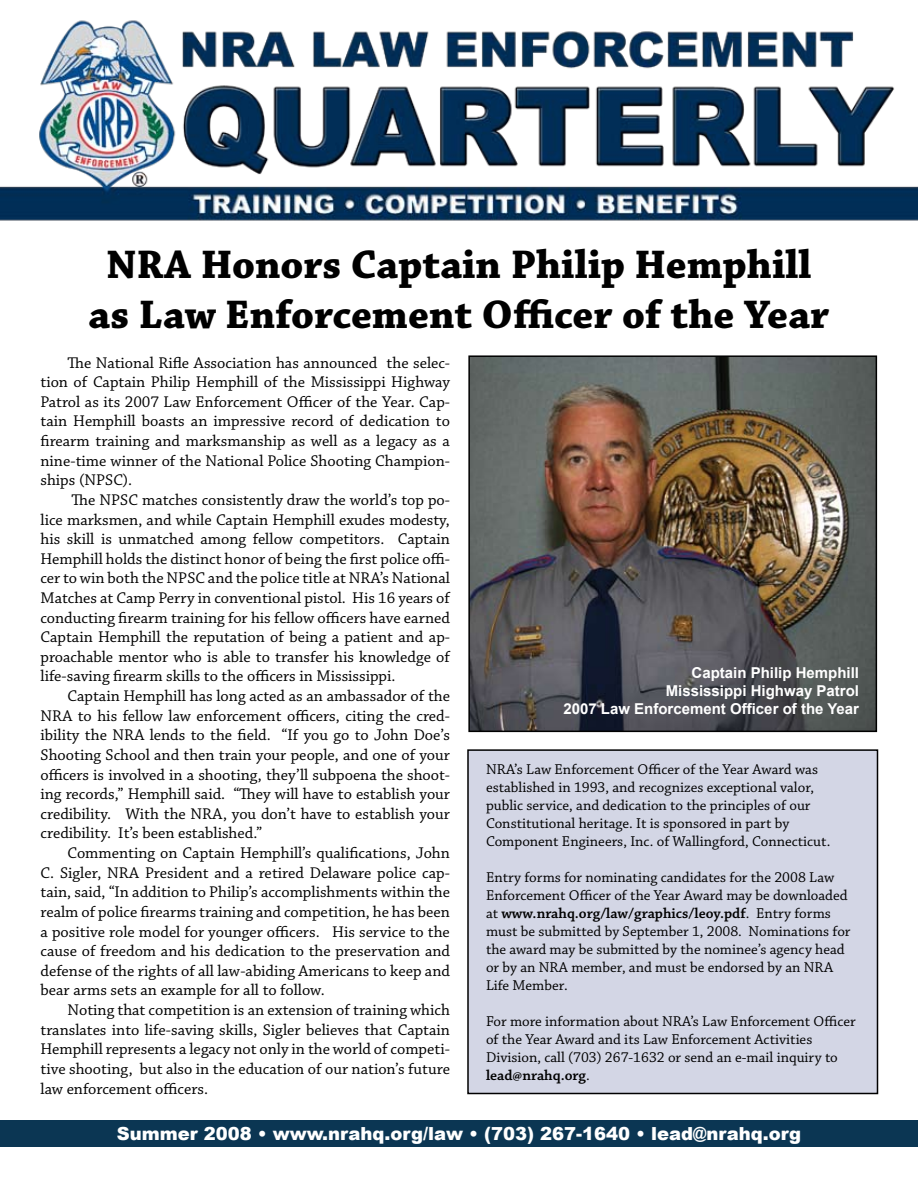
<style>
.page{position:relative;width:918px;height:1188px;background:#fff}
.page>*{position:absolute;margin:0;border:0;box-sizing:border-box;transform-origin:0 0}
.t1{font:700 42px/50.4px "Chaparral Pro";color:#000;text-align:center}
.t2{font:900 18px "Arial";color:#fff}
.t3{font:16.35px/19.6px "Chaparral Pro";color:#000;text-align:justify}
.t4{font:15px/18px "Chaparral Pro";color:#000}
.t5{font:700 15px/18px "Arial";color:#fff;text-align:right}
.s1{font-weight:600}
</style>
<div class="page">
<img style="left:0;top:20px;width:918px;height:201px">
<div style="left:0;top:1120px;width:918px;height:28px;background:#0b3653"></div>
<div style="left:468px;top:750px;width:410px;height:344px;background:#d3d6e5"></div>
<div style="left:467px;top:749px;width:411px;height:345px;border:2px solid #000"></div>
<img style="left:471px;top:358px;width:403px;height:371px">
<div style="left:468px;top:355px;width:409px;height:377px;border:2px solid #000"></div>
<h1 class="t1" style="left:89px;top:241px;width:742px">NRA Honors Captain Philip Hemphill as Law Enforcement Officer of the Year</h1>
<p class="t3" style="left:41px;top:353px;width:411px;text-indent:27px">The National Rifle Association has announced the selec&shy;tion of Captain Philip Hemphill of the Mississippi Highway Patrol as its 2007 Law Enforcement Officer of the Year. Cap&shy;tain Hemphill boasts an impressive record of dedication to firearm training and marksmanship as well as a legacy as a nine-time winner of the National Police Shooting Champion&shy;ships (NPSC).</p>
<p class="t3" style="left:41px;top:491px;width:411px;text-indent:31px">The NPSC matches consistently draw the world’s top po&shy;lice marksmen, and while Captain Hemphill exudes modesty, his skill is unmatched among fellow competitors. Captain Hemphill holds the distinct honor of being the first police offi&shy;cer to win both the NPSC and the police title at NRA’s National Matches at Camp Perry in conventional pistol. His 16 years of conducting firearm training for his fellow officers have earned Captain Hemphill the reputation of being a patient and ap&shy;proachable mentor who is able to transfer his knowledge of life-saving firearm skills to the officers in Mississippi.</p>
<p class="t3" style="left:41px;top:687px;width:411px;text-indent:27px">Captain Hemphill has long acted as an ambassador of the NRA to his fellow law enforcement officers, citing the cred&shy;ibility the NRA lends to the field. “If you go to John Doe’s Shooting School and then train your people, and one of your officers is involved in a shooting, they’ll subpoena the shoot&shy;ing records,” Hemphill said. “They will have to establish your credibility. With the NRA, you don’t have to establish your credibility. It’s been established.”</p>
<p class="t3" style="left:41px;top:844px;width:411px;text-indent:27px">Commenting on Captain Hemphill’s qualifications, John C. Sigler, NRA President and a retired Delaware police cap&shy;tain, said, “In addition to Philip’s accomplishments within the realm of police firearms training and competition, he has been a positive role model for younger officers. His service to the cause of freedom and his dedication to the preservation and defense of the rights of all law-abiding Americans to keep and bear arms sets an example for all to follow.</p>
<p class="t3" style="left:41px;top:1001px;width:411px;text-indent:27px">Noting that competition is an extension of training which translates into life-saving skills, Sigler believes that Captain Hemphill represents a legacy not only in the world of competi&shy;tive shooting, but also in the education of our nation’s future law enforcement officers.</p>
<p class="t5" style="left:563px;top:664px;width:297px">Captain Philip Hemphill<br>Mississippi Highway Patrol<br>2007 Law Enforcement Officer of the Year</p>
<p class="t4" style="left:486px;top:761px;width:346px">NRA’s Law Enforcement Officer of the Year Award was established in 1993, and recognizes exceptional valor, public service, and dedication to the principles of our Constitutional heritage. It is sponsored in part by Component Engineers, Inc. of Wallingford, Connecticut.</p>
<p class="t4" style="left:486px;top:869px;width:366px">Entry forms for nominating candidates for the 2008 Law Enforcement Officer of the Year Award may be downloaded at <span class="s1">www.nrahq.org/law/graphics/leoy.pdf</span>. Entry forms must be submitted by September 1, 2008. Nominations for the award may be submitted by the nominee’s agency head or by an NRA member, and must be endorsed by an NRA Life Member.</p>
<p class="t4" style="left:486px;top:1013px;width:371px">For more information about NRA’s Law Enforcement Officer of the Year Award and its Law Enforcement Activities Division, call (703) 267-1632 or send an e-mail inquiry to <span class="s1">lead@nrahq.org</span>.</p>
<p class="t2" style="left:117px;top:1121px;width:686px">Summer 2008 • www.nrahq.org/law • (703) 267-1640 • lead@nrahq.org</p>
</div>
